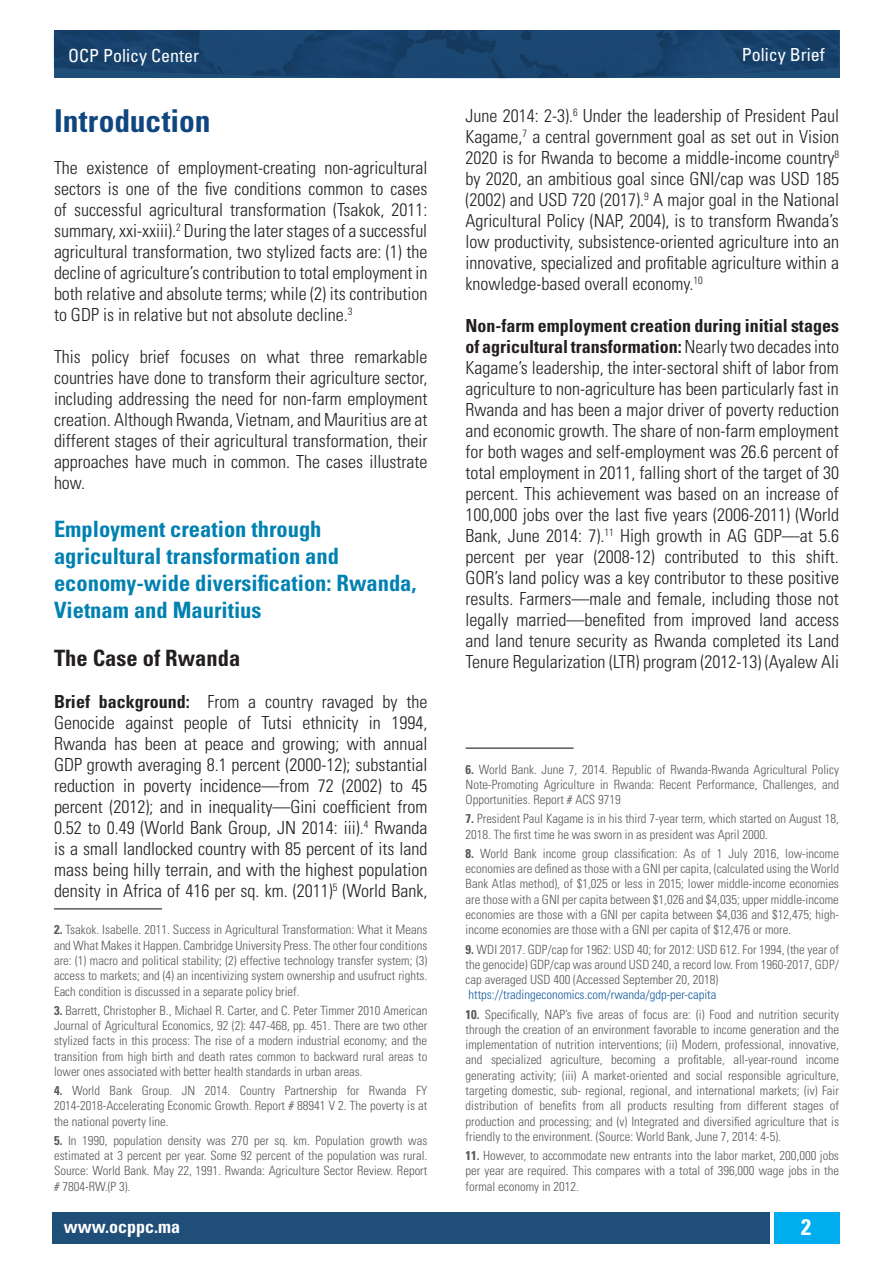
<style>
.page{position:relative;width:893px;height:1263px;background:#fff}
.page>*{position:absolute;margin:0;border:0;box-sizing:border-box;transform-origin:0 0}
.t1{font:700 condensed 31.5px "Univers LT Std";color:#0f467f}
.t2{font:700 condensed 22.5px/27px "Univers LT Std";color:#0081b2}
.t3{font:700 condensed 22.5px "Univers LT Std";color:#231f20}
.t4{font:700 condensed 22.5px "Univers LT Std";color:#fff}
.t5{font:300 condensed 18px/21px "Univers LT Std";color:#231f20;text-align:justify}
.t6{font:condensed 18px "Univers LT Std";color:#fff}
.t7{font:700 condensed 18px "Univers LT Std";color:#fff}
.t8{font:300 condensed 12.75px/15.3px "Univers LT Std";color:#59585c;text-align:justify}
.t9{font:300 condensed 12.75px "Univers LT Std";color:#175d9e}
.s1{font-weight:700}
</style>
<div class="page">
<div style="left:52px;top:1212px;width:718px;height:31px;background:#1f4e79"></div>
<div style="left:774px;top:1212px;width:65px;height:31px;background:#00aeef"></div>
<img style="left:54px;top:30px;width:785px;height:49px">
<hr style="left:54px;top:908px;width:108px;height:1px;background:#59585c">
<hr style="left:466px;top:747px;width:108px;height:2px;background:#59585c">
<h3 class="t6" style="left:68px;top:44px;width:133px">OCP Policy Center</h3>
<h3 class="t6" style="left:742px;top:43px;width:84px">Policy Brief</h3>
<h1 class="t1" style="left:54px;top:101px;width:158px">Introduction</h1>
<p class="t5" style="left:54px;top:157px;width:375px">The existence of employment-creating non-agricultural sectors is one of the five conditions common to cases of successful agricultural transformation (Tsakok, 2011: summary, xxi-xxiii).<sup>2</sup> During the later stages of a successful agricultural transformation, two stylized facts are: (1) the decline of agriculture’s contribution to total employment in both relative and absolute terms; while (2) its contribution to GDP is in relative but not absolute decline.<sup>3</sup></p>
<p class="t5" style="left:54px;top:346px;width:375px">This policy brief focuses on what three remarkable countries have done to transform their agriculture sector, including addressing the need for non-farm employment creation. Although Rwanda, Vietnam, and Mauritius are at different stages of their agricultural transformation, their approaches have much in common. The cases illustrate how.</p>
<h2 class="t2" style="left:54px;top:515px;width:364px">Employment creation through agricultural transformation and economy-wide diversification: Rwanda,<br>Vietnam and Mauritius</h2>
<h2 class="t3" style="left:54px;top:644px;width:188px">The Case of Rwanda</h2>
<p class="t5" style="left:54px;top:691px;width:375px"><span class="s1">Brief background:</span> From a country ravaged by the Genocide against people of Tutsi ethnicity in 1994, Rwanda has been at peace and growing; with annual GDP growth averaging 8.1 percent (2000-12); substantial reduction in poverty incidence—from 72 (2002) to 45 percent (2012); and in inequality—Gini coefficient from 0.52 to 0.49 (World Bank Group, JN 2014: iii).<sup>4</sup> Rwanda is a small landlocked country with 85 percent of its land mass being hilly terrain, and with the highest population density in Africa of 416 per sq. km. (2011)<sup>5</sup> (World Bank,</p>
<p class="t8" style="left:54px;top:922px;width:375px"><span class="s1">2.</span> Tsakok. Isabelle. 2011. Success in Agricultural Transformation: What it Means and What Makes it Happen. Cambridge University Press. The other four conditions are: (1) macro and political stability; (2) effective technology transfer system; (3) access to markets; and (4) an incentivizing system ownership and usufruct rights.<br>Each condition is discussed in a separate policy brief.</p>
<p class="t8" style="left:54px;top:1002px;width:375px"><span class="s1">3.</span> Barrett, Christopher B., Michael R. Carter, and C. Peter Timmer 2010 American Journal of Agricultural Economics, 92 (2): 447-468, pp. 451. There are two other stylized facts in this process: The rise of a modern industrial economy; and the transition from high birth and death rates common to backward rural areas to lower ones associated with better health standards in urban areas.</p>
<p class="t8" style="left:54px;top:1083px;width:375px"><span class="s1">4.</span> World Bank Group. JN 2014. Country Partnership for Rwanda FY 2014-2018-Accelerating Economic Growth. Report # 88941 V 2. The poverty is at the national poverty line.</p>
<p class="t8" style="left:54px;top:1133px;width:375px"><span class="s1">5.</span> In 1990, population density was 270 per sq. km. Population growth was estimated at 3 percent per year. Some 92 percent of the population was rural.<br>Source: World Bank. May 22, 1991. Rwanda: Agriculture Sector Review. Report # 7804-RW.(P 3).</p>
<p class="t5" style="left:466px;top:105px;width:375px">June 2014: 2-3).<sup>6</sup> Under the leadership of President Paul Kagame,<sup>7</sup> a central government goal as set out in Vision 2020 is for Rwanda to become a middle-income country<sup>8 </sup>by 2020, an ambitious goal since GNI/cap was USD 185 (2002) and USD 720 (2017).<sup>9</sup> A major goal in the National Agricultural Policy (NAP, 2004), is to transform Rwanda’s low productivity, subsistence-oriented agriculture into an innovative, specialized and profitable agriculture within a knowledge-based overall economy.<sup>10</sup></p>
<p class="t5" style="left:466px;top:315px;width:375px"><span class="s1">Non-farm employment creation during initial stages of agricultural transformation:</span> Nearly two decades into Kagame’s leadership, the inter-sectoral shift of labor from agriculture to non-agriculture has been particularly fast in Rwanda and has been a major driver of poverty reduction and economic growth. The share of non-farm employment for both wages and self-employment was 26.6 percent of total employment in 2011, falling short of the target of 30 percent. This achievement was based on an increase of 100,000 jobs over the last five years (2006-2011) (World Bank, June 2014: 7).<sup>11</sup> High growth in AG GDP—at 5.6 percent per year (2008-12) contributed to this shift.<br>GOR’s land policy was a key contributor to these positive results. Farmers—male and female, including those not legally married—benefited from improved land access and land tenure security as Rwanda completed its Land Tenure Regularization (LTR) program (2012-13) (Ayalew Ali</p>
<p class="t8" style="left:466px;top:761px;width:375px"><span class="s1">6.</span> World Bank. June 7, 2014. Republic of Rwanda-Rwanda Agricultural Policy Note-Promoting Agriculture in Rwanda: Recent Performance, Challenges, and Opportunities. Report # ACS 9719</p>
<p class="t8" style="left:466px;top:811px;width:375px"><span class="s1">7.</span> President Paul Kagame is in his third 7-year term, which started on August 18,<br>2018. The first time he was sworn in as president was April 2000.</p>
<p class="t8" style="left:466px;top:846px;width:375px"><span class="s1">8.</span> World Bank income group classification: As of 1 July 2016, low-income economies are defined as those with a GNI per capita, (calculated using the World Bank Atlas method), of $1,025 or less in 2015; lower middle-income economies are those with a GNI per capita between $1,026 and $4,035; upper middle-income economies are those with a GNI per capita between $4,036 and $12,475; high&shy;income economies are those with a GNI per capita of $12,476 or more.</p>
<p class="t8" style="left:466px;top:941px;width:375px"><span class="s1">9.</span> WDI 2017. GDP/cap for 1962: USD 40; for 2012: USD 612. For 1994, (the year of the genocide) GDP/cap was around USD 240, a record low. From 1960-2017, GDP/ cap averaged USD 400 (Accessed September 20, 2018)</p>
<p class="t9" style="left:468px;top:987px;width:250px">https://tradingeconomics.com/rwanda/gdp-per-capita</p>
<p class="t8" style="left:466px;top:1006px;width:375px"><span class="s1">10.</span> Specifically, NAP’s five areas of focus are: (i) Food and nutrition security through the creation of an environment favorable to income generation and the implementation of nutrition interventions; (ii) Modern, professional, innovative, and specialized agriculture, becoming a profitable, all-year-round income generating activity; (iii) A market-oriented and social responsible agriculture, targeting domestic, sub- regional, regional, and international markets; (iv) Fair distribution of benefits from all products resulting from different stages of production and processing; and (v) Integrated and diversified agriculture that is friendly to the environment. (Source: World Bank, June 7, 2014: 4-5).</p>
<p class="t8" style="left:466px;top:1148px;width:375px"><span class="s1">11.</span> However, to accommodate new entrants into the labor market, 200,000 jobs per year are required. This compares with a total of 396,000 wage jobs in the formal economy in 2012.</p>
<h3 class="t7" style="left:64px;top:1216px;width:118px">www.ocppc.ma</h3>
<h2 class="t4" style="left:801px;top:1214px;width:11px">2</h2>
</div>
